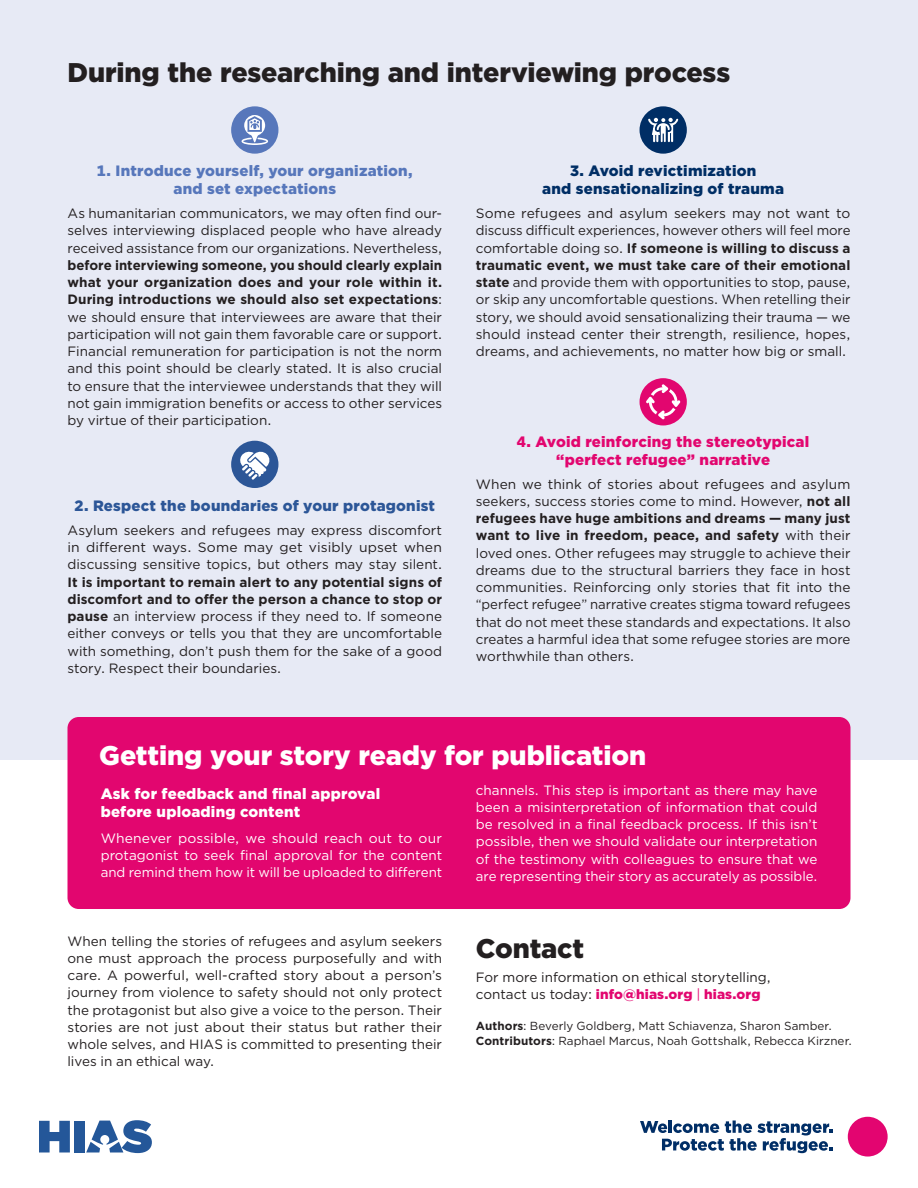
<style>
.page{position:relative;width:918px;height:1188px;background:#fff}
.page>*{position:absolute;margin:0;border:0;box-sizing:border-box;transform-origin:0 0}
.Heading_1{font:900 27px "Gotham";letter-spacing:-.005em;color:#231f20}
.Heading_1-2{font:900 27px "Gotham";letter-spacing:-.005em;color:#fff}
.Heading_3{font:900 15px/18px "Gotham";letter-spacing:.01em;color:#e2066f;text-align:center}
.Heading_3-2{font:900 15px/18px "Gotham";letter-spacing:.015em;color:#5777bb;text-align:center}
.Body{font:900 15px/18px "Gotham";letter-spacing:.015em;color:#fff}
.Heading_3-3{font:900 15px/18px "Gotham";letter-spacing:.015em;color:#002e65;text-align:center}
.Heading_3-4{font:900 15px "Gotham";letter-spacing:.015em;color:#2c5697}
.Body-2{font:13.5px/17.2px "Gotham";color:#231f20;text-align:justify}
.Body-3{font:13.5px/17.2px "Gotham";letter-spacing:-.005em;color:#fff;text-align:justify}
.Caption_or_Fine_Print{font:11.7px "Gotham";letter-spacing:.005em;color:#231f20}
.s1{font-weight:700}
.s2{font-weight:900;color:#e2066f}
.s3{color:#e2066f}
</style>
<div class="page">
<div style="left:0;top:0;width:918px;height:759px;background:#e7eaf5"></div>
<div style="left:231px;top:106px;width:47px;height:48px;background:#5777bb;border-radius:50%"></div>
<svg style="left:242px;top:115px;width:26px;height:30px"></svg>
<div style="left:640px;top:106px;width:47px;height:48px;background:#002e65;border-radius:50%"></div>
<svg style="left:648px;top:118px;width:30px;height:24px"></svg>
<div style="left:640px;top:378px;width:47px;height:47px;background:#e2066f;border-radius:50%"></div>
<svg style="left:646px;top:384px;width:34px;height:35px"></svg>
<div style="left:231px;top:441px;width:47px;height:47px;background:#2c5697;border-radius:50%"></div>
<svg style="left:240px;top:451px;width:30px;height:29px"></svg>
<div style="left:68px;top:717px;width:783px;height:192px;background:#e2066f;border-radius:11px"></div>
<svg style="left:39px;top:1121px;width:31px;height:32px"></svg>
<div style="left:74px;top:1121px;width:11px;height:32px;background:#245799"></div>
<svg style="left:86px;top:1120px;width:66px;height:33px"></svg>
<svg style="left:640px;top:1121px;width:192px;height:32px"></svg>
<div style="left:848px;top:1117px;width:40px;height:40px;background:#e30570;border-radius:50%"></div>
<p class="Heading_1" style="left:68px;top:53px;width:664px">During the researching and interviewing process</p>
<p class="Heading_3-2" style="left:97px;top:162px;width:317px">1. Introduce yourself, your organization, and set expectations</p>
<p class="Body-2" style="left:68px;top:204px;width:376px">As humanitarian communicators, we may often find our&shy;selves interviewing displaced people who have already received assistance from our organizations. Nevertheless, <span class="s1">before interviewing someone, you should clearly explain what your organization does and your role within it.<br>During introductions we should also set expectations</span>: we should ensure that interviewees are aware that their participation will not gain them favorable care or support.<br>Financial remuneration for participation is not the norm and this point should be clearly stated. It is also crucial to ensure that the interviewee understands that they will not gain immigration benefits or access to other services by virtue of their participation.</p>
<p class="Heading_3-4" style="left:75px;top:495px;width:362px">2. Respect the boundaries of your protagonist</p>
<p class="Body-2" style="left:68px;top:521px;width:376px">Asylum seekers and refugees may express discomfort in different ways. Some may get visibly upset when discussing sensitive topics, but others may stay silent.<br><span class="s1">It is important to remain alert to any potential signs of discomfort and to offer the person a chance to stop or pause</span> an interview process if they need to. If someone either conveys or tells you that they are uncomfortable with something, don’t push them for the sake of a good story. Respect their boundaries.</p>
<p class="Heading_3-3" style="left:542px;top:162px;width:243px">3. Avoid revictimization<br>and sensationalizing of trauma</p>
<p class="Body-2" style="left:476px;top:204px;width:376px">Some refugees and asylum seekers may not want to discuss difficult experiences, however others will feel more comfortable doing so. <span class="s1">If someone is willing to discuss a traumatic event, we must take care of their emotional state</span> and provide them with opportunities to stop, pause, or skip any uncomfortable questions. When retelling their story, we should avoid sensationalizing their trauma — we should instead center their strength, resilience, hopes, dreams, and achievements, no matter how big or small.</p>
<p class="Heading_3" style="left:517px;top:432px;width:294px">4. Avoid reinforcing the stereotypical “perfect refugee” narrative</p>
<p class="Body-2" style="left:476px;top:475px;width:376px">When we think of stories about refugees and asylum seekers, success stories come to mind. However, <span class="s1">not all refugees have huge ambitions and dreams — many just want to live in freedom, peace, and safety</span> with their loved ones. Other refugees may struggle to achieve their dreams due to the structural barriers they face in host communities. Reinforcing only stories that fit into the “perfect refugee” narrative creates stigma toward refugees that do not meet these standards and expectations. It also creates a harmful idea that some refugee stories are more worthwhile than others.</p>
<p class="Heading_1-2" style="left:99px;top:737px;width:548px">Getting your story ready for publication</p>
<p class="Body" style="left:101px;top:784px;width:281px">Ask for feedback and final approval before uploading content</p>
<p class="Body-3" style="left:101px;top:829px;width:343px">Whenever possible, we should reach out to our protagonist to seek final approval for the content and remind them how it will be uploaded to different</p>
<p class="Body-3" style="left:476px;top:781px;width:343px">channels. This step is important as there may have been a misinterpretation of information that could be resolved in a final feedback process. If this isn’t possible, then we should validate our interpretation of the testimony with colleagues to ensure that we are representing their story as accurately as possible.</p>
<p class="Body-2" style="left:68px;top:932px;width:376px">When telling the stories of refugees and asylum seekers one must approach the process purposefully and with care. A powerful, well-crafted story about a person’s journey from violence to safety should not only protect the protagonist but also give a voice to the person. Their stories are not just about their status but rather their whole selves, and HIAS is committed to presenting their lives in an ethical way.</p>
<p class="Heading_1" style="left:476px;top:930px;width:110px">Contact</p>
<p class="Body-2" style="left:476px;top:968px;width:297px">For more information on ethical storytelling, contact us today: <span class="s2">info@hias.org</span> <span class="s3">|</span> <span class="s2">hias.org</span></p>
<p class="Caption_or_Fine_Print" style="left:476px;top:1018px;width:358px"><span class="s1">Authors</span>: Beverly Goldberg, Matt Schiavenza, Sharon Samber.</p>
<p class="Caption_or_Fine_Print" style="left:476px;top:1033px;width:378px"><span class="s1">Contributors</span>: Raphael Marcus, Noah Gottshalk, Rebecca Kirzner.</p>
</div>
